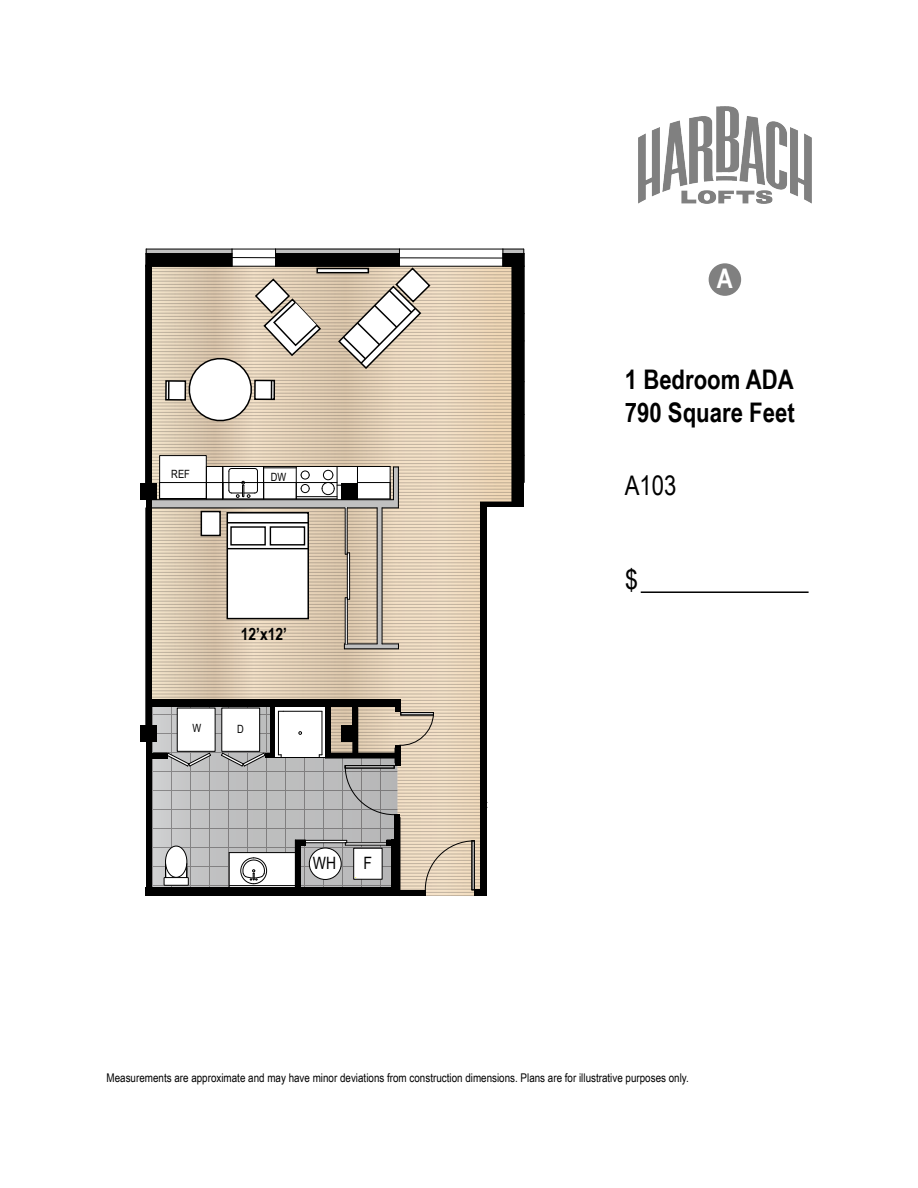
<style>
.page{position:relative;width:918px;height:1188px;background:#fff}
.page>*{position:absolute;margin:0;border:0;box-sizing:border-box;transform-origin:0 0}
.t1{font:700 27px/32.4px "Arial Narrow";color:#000}
.t2{font:27px "Arial Narrow";color:#000}
.t3{font:700 27px "Arial Narrow";color:#fff}
.t4{font:27px "Arial Narrow";color:#000;scale:1.06 1}
.t5{font:700 16.95px "Arial Narrow";color:#000}
.t6{font:16.95px "Arial Narrow";color:#000}
.t7{font:12px "Arial Narrow";color:#000}
.t8{font:11.4px "Arial Narrow";color:#000}
</style>
<div class="page">
<svg style="left:152px;top:265px;width:360px;height:631px;background:#deceb9"></svg>
<svg style="left:316px;top:268px;width:21px;height:5px"></svg>
<div style="left:166px;top:381px;width:19px;height:19px;background:#fff"></div>
<div style="left:165px;top:380px;width:21px;height:21px;border:2px solid #000"></div>
<svg style="left:168px;top:381px;width:2px;height:19px"></svg>
<svg style="left:183px;top:277px;width:139px;height:150px"></svg>
<svg style="left:152px;top:707px;width:178px;height:180px;background:#c3c4c4"></svg>
<hr style="left:305px;top:840px;width:42px;height:3px;background:#fff">
<div style="left:159px;top:455px;width:48px;height:44px;background:#fff;border:1px solid #000"></div>
<div style="left:309px;top:848px;width:32px;height:31px;background:#fff;border-radius:50%"></div>
<div style="left:309px;top:848px;width:33px;height:32px;border:1px solid #000;border-radius:50%"></div>
<div style="left:177px;top:708px;width:39px;height:44px;background:#fff;border:1px solid #000"></div>
<div style="left:221px;top:708px;width:39px;height:44px;background:#fff;border:1px solid #000"></div>
<hr style="left:232px;top:249px;width:44px;height:1px;background:#000">
<hr style="left:399px;top:249px;width:104px;height:1px;background:#000">
<hr style="left:399px;top:266px;width:104px;height:1px;background:#000">
<hr style="left:276px;top:266px;width:123px;height:1px;background:#000">
<hr style="left:232px;top:266px;width:44px;height:1px;background:#000">
<hr style="left:146px;top:266px;width:86px;height:1px;background:#000">
<svg style="left:232px;top:249px;width:1px;height:17px"></svg>
<svg style="left:337px;top:249px;width:95px;height:121px"></svg>
<hr style="left:151px;top:499px;width:1px;height:227px;background:#000">
<hr style="left:151px;top:741px;width:1px;height:146px;background:#000">
<hr style="left:480px;top:502px;width:1px;height:389px;background:#000">
<hr style="left:300px;top:845px;width:1px;height:42px;background:#000">
<hr style="left:325px;top:708px;width:1px;height:50px;background:#000">
<hr style="left:151px;top:499px;width:242px;height:1px;background:#000">
<hr style="left:393px;top:467px;width:1px;height:33px;background:#000">
<hr style="left:382px;top:508px;width:1px;height:136px;background:#000">
<svg style="left:382px;top:643px;width:17px;height:1px"></svg>
<hr style="left:344px;top:643px;width:33px;height:1px;background:#000">
<hr style="left:326px;top:758px;width:69px;height:1px;background:#000">
<div style="left:146px;top:254px;width:86px;height:12px;background:#000"></div>
<div style="left:275px;top:254px;width:125px;height:12px;background:#000"></div>
<div style="left:146px;top:265px;width:6px;height:223px;background:#000"></div>
<svg style="left:147px;top:249px;width:85px;height:5px"></svg>
<svg style="left:275px;top:249px;width:125px;height:5px"></svg>
<div style="left:146px;top:497px;width:5px;height:229px;background:#000"></div>
<div style="left:146px;top:741px;width:5px;height:146px;background:#000"></div>
<div style="left:151px;top:753px;width:17px;height:5px;background:#000"></div>
<div style="left:265px;top:753px;width:10px;height:5px;background:#000"></div>
<div style="left:270px;top:706px;width:5px;height:49px;background:#000"></div>
<svg style="left:394px;top:467px;width:5px;height:41px"></svg>
<div style="left:150px;top:500px;width:244px;height:8px;background:#c0c0c0"></div>
<div style="left:344px;top:644px;width:55px;height:5px;background:#c0c0c0"></div>
<div style="left:377px;top:508px;width:5px;height:136px;background:#c0c0c0"></div>
<div style="left:326px;top:753px;width:72px;height:5px;background:#000"></div>
<div style="left:326px;top:706px;width:5px;height:51px;background:#000"></div>
<div style="left:150px;top:700px;width:248px;height:7px;background:#000"></div>
<div style="left:146px;top:887px;width:254px;height:9px;background:#000"></div>
<div style="left:295px;top:843px;width:5px;height:45px;background:#000"></div>
<div style="left:512px;top:266px;width:5px;height:238px;background:#000"></div>
<div style="left:517px;top:266px;width:7px;height:238px;background:#000"></div>
<div style="left:481px;top:502px;width:6px;height:394px;background:#000"></div>
<div style="left:475px;top:890px;width:12px;height:6px;background:#000"></div>
<div style="left:400px;top:890px;width:25px;height:6px;background:#000"></div>
<div style="left:486px;top:502px;width:38px;height:5px;background:#000"></div>
<hr style="left:232px;top:257px;width:45px;height:1px;background:#000">
<hr style="left:398px;top:257px;width:106px;height:1px;background:#000">
<hr style="left:305px;top:840px;width:42px;height:1px;background:#000">
<svg style="left:295px;top:840px;width:11px;height:6px"></svg>
<hr style="left:305px;top:842px;width:42px;height:1px;background:#000">
<svg style="left:153px;top:752px;width:59px;height:15px"></svg>
<svg style="left:220px;top:752px;width:46px;height:15px"></svg>
<div style="left:140px;top:483px;width:17px;height:17px;background:#000"></div>
<div style="left:140px;top:725px;width:17px;height:17px;background:#000"></div>
<svg style="left:330px;top:670px;width:150px;height:222px;background:#c0b4a4"></svg>
<svg style="left:240px;top:857px;width:27px;height:28px"></svg>
<svg style="left:298px;top:731px;width:4px;height:4px"></svg>
<hr style="left:322px;top:711px;width:1px;height:44px;background:#000">
<hr style="left:283px;top:711px;width:39px;height:1px;background:#000">
<hr style="left:278px;top:711px;width:1px;height:43px;background:#000">
<svg style="left:278px;top:754px;width:4px;height:3px"></svg>
<hr style="left:274px;top:757px;width:51px;height:1px;background:#000">
<hr style="left:229px;top:852px;width:66px;height:1px;background:#000">
<hr style="left:229px;top:853px;width:1px;height:35px;background:#000">
<hr style="left:229px;top:885px;width:68px;height:1px;background:#000">
<hr style="left:296px;top:466px;width:61px;height:1px;background:#000">
<hr style="left:296px;top:498px;width:41px;height:1px;background:#000">
<hr style="left:296px;top:482px;width:41px;height:1px;background:#000">
<hr style="left:357px;top:498px;width:33px;height:1px;background:#000">
<hr style="left:357px;top:482px;width:33px;height:1px;background:#000">
<hr style="left:296px;top:467px;width:1px;height:32px;background:#000">
<hr style="left:264px;top:498px;width:32px;height:1px;background:#000">
<hr style="left:264px;top:482px;width:32px;height:1px;background:#000">
<svg style="left:524px;top:314px;width:1px;height:27px"></svg>
<svg style="left:524px;top:455px;width:1px;height:27px"></svg>
<hr style="left:524px;top:414px;width:1px;height:41px;background:#000">
<hr style="left:524px;top:382px;width:1px;height:32px;background:#000">
<hr style="left:524px;top:341px;width:1px;height:41px;background:#000">
<svg style="left:157px;top:483px;width:3px;height:17px"></svg>
<hr style="left:159px;top:498px;width:47px;height:1px;background:#000">
<hr style="left:159px;top:482px;width:47px;height:1px;background:#000">
<hr style="left:524px;top:266px;width:1px;height:48px;background:#000">
<svg style="left:206px;top:466px;width:57px;height:33px"></svg>
<hr style="left:390px;top:466px;width:1px;height:33px;background:#000">
<hr style="left:357px;top:466px;width:33px;height:1px;background:#000">
<hr style="left:222px;top:466px;width:1px;height:33px;background:#000">
<hr style="left:223px;top:466px;width:41px;height:1px;background:#000">
<hr style="left:264px;top:466px;width:32px;height:1px;background:#000">
<hr style="left:263px;top:466px;width:1px;height:33px;background:#000">
<hr style="left:264px;top:467px;width:32px;height:1px;background:#000">
<svg style="left:502px;top:249px;width:22px;height:18px"></svg>
<svg style="left:166px;top:869px;width:20px;height:8px"></svg>
<div style="left:166px;top:846px;width:21px;height:31px;background:#fff;border-radius:50%"></div>
<div style="left:165px;top:846px;width:22px;height:32px;border:1px solid #000;border-radius:50%"></div>
<div style="left:164px;top:878px;width:24px;height:7px;background:#fff"></div>
<div style="left:164px;top:877px;width:25px;height:9px;border:1px solid #000"></div>
<svg style="left:165px;top:864px;width:1px;height:14px"></svg>
<svg style="left:186px;top:864px;width:1px;height:14px"></svg>
<hr style="left:296px;top:496px;width:41px;height:1px;background:#000">
<svg style="left:296px;top:470px;width:14px;height:29px"></svg>
<svg style="left:321px;top:467px;width:37px;height:33px"></svg>
<img style="left:638px;top:106px;width:173px;height:98px">
<div style="left:709px;top:263px;width:32px;height:33px;background:#808080;border-radius:50%"></div>
<hr style="left:641px;top:591px;width:168px;height:2px;background:#000">
<div style="left:201px;top:511px;width:20px;height:25px;background:#fff;border:2px solid #000"></div>
<div style="left:227px;top:512px;width:82px;height:107px;background:#fff;border:2px solid #000"></div>
<hr style="left:227px;top:522px;width:81px;height:2px;background:#000">
<div style="left:230px;top:526px;width:36px;height:20px;background:#fff;border:1px solid #000"></div>
<div style="left:270px;top:526px;width:35px;height:20px;background:#fff;border:1px solid #000"></div>
<hr style="left:227px;top:548px;width:81px;height:1px;background:#000">
<hr style="left:345px;top:508px;width:2px;height:46px;background:#fff">
<hr style="left:347px;top:553px;width:3px;height:46px;background:#fff">
<hr style="left:345px;top:598px;width:2px;height:46px;background:#fff">
<hr style="left:347px;top:598px;width:1px;height:46px;background:#000">
<hr style="left:345px;top:598px;width:1px;height:46px;background:#000">
<hr style="left:349px;top:553px;width:1px;height:46px;background:#000">
<hr style="left:347px;top:553px;width:1px;height:46px;background:#000">
<hr style="left:347px;top:508px;width:1px;height:46px;background:#000">
<hr style="left:345px;top:508px;width:1px;height:46px;background:#000">
<h1 class="t3" style="left:717px;top:258px;width:17px">A</h1>
<p class="t8" style="left:171px;top:465px;width:20px">REF</p>
<p class="t8" style="left:271px;top:468px;width:17px">DW</p>
<h2 class="t5" style="left:241px;top:622px;width:48px">12’x12’</h2>
<p class="t8" style="left:193px;top:720px;width:10px">W</p>
<p class="t8" style="left:237px;top:720px;width:8px">D</p>
<h2 class="t6" style="left:313px;top:850px;width:25px">WH</h2>
<h2 class="t6" style="left:364px;top:850px;width:10px">F</h2>
<h1 class="t1" style="left:625px;top:362px;width:171px">1 Bedroom ADA<br>790 Square Feet</h1>
<h1 class="t2" style="left:625px;top:465px;width:53px">A103</h1>
<h1 class="t4" style="left:625px;top:560px;width:14px">$</h1>
<p class="t7" style="left:107px;top:1069px;width:584px">Measurements are approximate and may have minor deviations from construction dimensions. Plans are for illustrative purposes only.</p>
</div>
